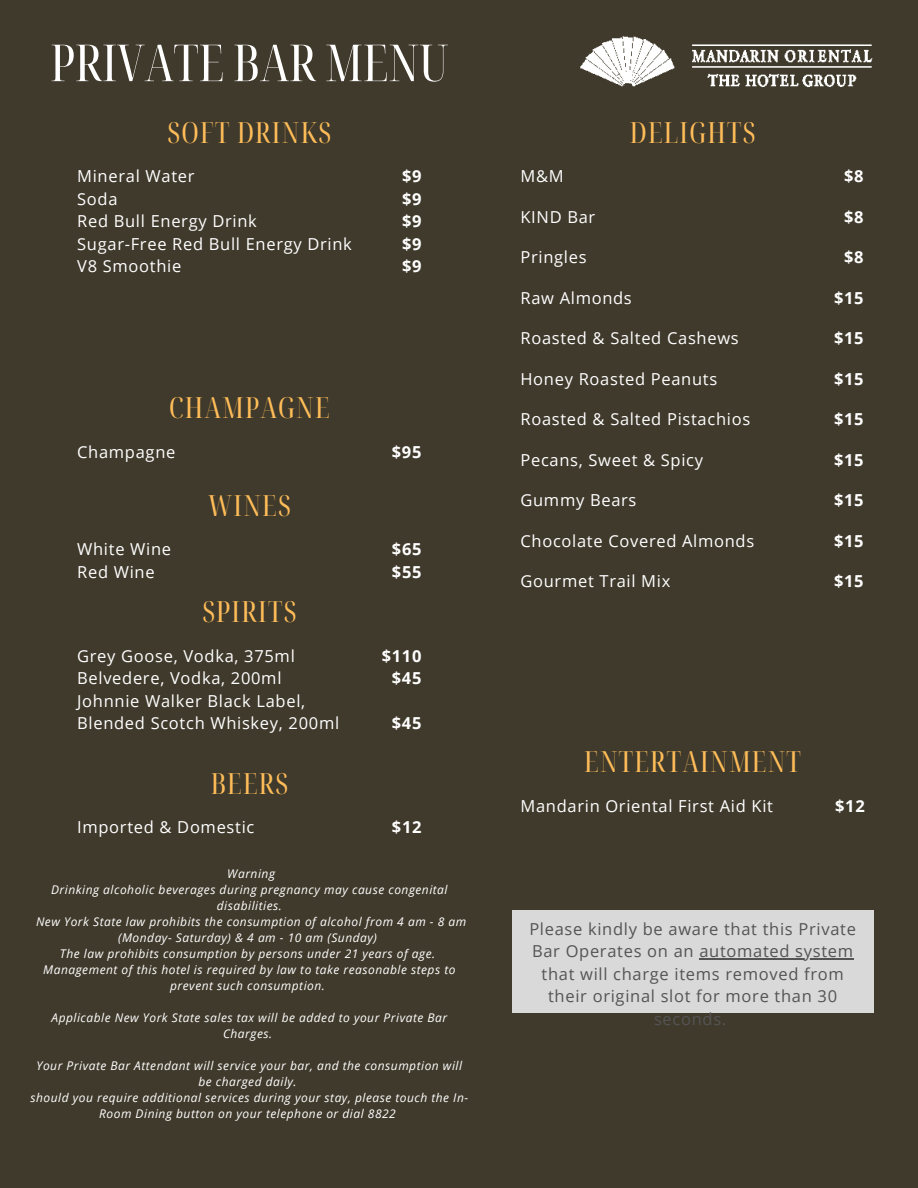
<style>
.page{position:relative;width:918px;height:1188px;background:#403a2c}
.page>*{position:absolute;margin:0;border:0;box-sizing:border-box;transform-origin:0 0}
.t1{font:extra-condensed 51px "Noto Serif Display";color:#fff}
.t2{font:extra-condensed 29.1px "Noto Serif Display";letter-spacing:.04em;color:#ffbd59}
.t3{font:16.5px "Open Sans";letter-spacing:.04em;color:#fff}
.t4{font:16.5px/22.5px "Open Sans";letter-spacing:.04em;color:#545454;text-align:center}
.t5{font:700 16.5px "Open Sans";letter-spacing:.045em;color:#fff}
.t6{font:italic 12px/16px "Open Sans";letter-spacing:.04em;color:#fff;text-align:center}
</style>
<div class="page">
<img style="left:580px;top:36px;width:293px;height:51px">
<div style="left:512px;top:910px;width:361px;height:103px;background:#d9d9d9"></div>
<hr style="left:699px;top:958px;width:155px;height:1px;background:#545454">
<p class="t1" style="left:50px;top:27px;width:400px">PRIVATE BAR MENU</p>
<p class="t2" style="left:168px;top:112px;width:165px">SOFT DRINKS</p>
<p class="t3" style="left:77px;top:165px;width:119px">Mineral Water</p>
<p class="t3" style="left:77px;top:187px;width:42px">Soda</p>
<p class="t3" style="left:77px;top:210px;width:181px">Red Bull Energy Drink</p>
<p class="t3" style="left:77px;top:232px;width:276px">Sugar-Free Red Bull Energy Drink</p>
<p class="t3" style="left:77px;top:255px;width:106px">V8 Smoothie</p>
<p class="t5" style="left:402px;top:165px;width:21px">$9</p>
<p class="t5" style="left:402px;top:187px;width:21px">$9</p>
<p class="t5" style="left:402px;top:210px;width:21px">$9</p>
<p class="t5" style="left:402px;top:232px;width:21px">$9</p>
<p class="t5" style="left:402px;top:255px;width:21px">$9</p>
<p class="t2" style="left:169px;top:387px;width:162px">CHAMPAGNE</p>
<p class="t3" style="left:77px;top:440px;width:100px">Champagne</p>
<p class="t5" style="left:392px;top:440px;width:31px">$95</p>
<p class="t3" style="left:77px;top:538px;width:95px">White Wine</p>
<p class="t3" style="left:77px;top:560px;width:79px">Red Wine</p>
<p class="t2" style="left:208px;top:485px;width:84px">WINES</p>
<p class="t2" style="left:202px;top:591px;width:95px">SPIRITS</p>
<p class="t3" style="left:77px;top:644px;width:219px">Grey Goose, Vodka, 375ml</p>
<p class="t3" style="left:77px;top:666px;width:206px">Belvedere, Vodka, 200ml</p>
<p class="t3" style="left:77px;top:689px;width:230px">Johnnie Walker Black Label,</p>
<p class="t3" style="left:77px;top:711px;width:264px">Blended Scotch Whiskey, 200ml</p>
<p class="t5" style="left:392px;top:538px;width:31px">$65</p>
<p class="t5" style="left:392px;top:560px;width:31px">$55</p>
<p class="t5" style="left:382px;top:644px;width:41px">$110</p>
<p class="t5" style="left:392px;top:666px;width:31px">$45</p>
<p class="t5" style="left:392px;top:711px;width:31px">$45</p>
<p class="t2" style="left:211px;top:763px;width:79px">BEERS</p>
<p class="t3" style="left:77px;top:816px;width:179px">Imported &amp; Domestic</p>
<p class="t5" style="left:392px;top:816px;width:31px">$12</p>
<p class="t6" style="left:227px;top:865px;width:49px">Warning</p>
<p class="t6" style="left:51px;top:881px;width:398px">Drinking alcoholic beverages during pregnancy may cause congenital disabilities.</p>
<p class="t6" style="left:118px;top:913px;width:350px;text-align:left;text-indent:-82px">New York State law prohibits the consumption of alcohol from 4 am - 8 am (Monday- Saturday) &amp; 4 am - 10 am (Sunday)</p>
<p class="t6" style="left:60px;top:945px;width:377px">The law prohibits consumption by persons under 21 years of age.</p>
<p class="t6" style="left:43px;top:961px;width:414px">Management of this hotel is required by law to take reasonable steps to prevent such consumption.</p>
<p class="t6" style="left:52px;top:1009px;width:397px">Applicable New York State sales tax will be added to your Private Bar<br>Charges.</p>
<p class="t6" style="left:37px;top:1057px;width:427px">Your Private Bar Attendant will service your bar, and the consumption will be charged daily.</p>
<p class="t6" style="left:31px;top:1089px;width:439px">should you require additional services during your stay, please touch the In-<br>Room Dining button on your telephone or dial 8822</p>
<p class="t2" style="left:630px;top:112px;width:127px">DELIGHTS</p>
<p class="t3" style="left:520px;top:165px;width:45px">M&amp;M</p>
<p class="t3" style="left:520px;top:205px;width:76px">KIND Bar</p>
<p class="t3" style="left:520px;top:246px;width:68px">Pringles</p>
<p class="t3" style="left:520px;top:286px;width:113px">Raw Almonds</p>
<p class="t3" style="left:520px;top:327px;width:220px">Roasted &amp; Salted Cashews</p>
<p class="t3" style="left:520px;top:367px;width:198px">Honey Roasted Peanuts</p>
<p class="t3" style="left:520px;top:408px;width:231px">Roasted &amp; Salted Pistachios</p>
<p class="t3" style="left:520px;top:448px;width:184px">Pecans, Sweet &amp; Spicy</p>
<p class="t3" style="left:520px;top:489px;width:118px">Gummy Bears</p>
<p class="t3" style="left:520px;top:529px;width:235px">Chocolate Covered Almonds</p>
<p class="t3" style="left:520px;top:570px;width:151px">Gourmet Trail Mix</p>
<p class="t5" style="left:844px;top:165px;width:21px">$8</p>
<p class="t5" style="left:844px;top:205px;width:21px">$8</p>
<p class="t5" style="left:844px;top:246px;width:21px">$8</p>
<p class="t5" style="left:834px;top:286px;width:31px">$15</p>
<p class="t5" style="left:834px;top:327px;width:31px">$15</p>
<p class="t5" style="left:834px;top:367px;width:31px">$15</p>
<p class="t5" style="left:834px;top:408px;width:31px">$15</p>
<p class="t5" style="left:834px;top:448px;width:31px">$15</p>
<p class="t5" style="left:834px;top:489px;width:31px">$15</p>
<p class="t5" style="left:834px;top:529px;width:31px">$15</p>
<p class="t5" style="left:834px;top:570px;width:31px">$15</p>
<p class="t2" style="left:584px;top:741px;width:218px">ENTERTAINMENT</p>
<p class="t3" style="left:520px;top:794px;width:254px">Mandarin Oriental First Aid Kit</p>
<p class="t5" style="left:835px;top:794px;width:31px">$12</p>
<p class="t4" style="left:529px;top:917px;width:328px">Please kindly be aware that this Private<br>Bar Operates on an automated system that will charge items removed from their original slot for more than 30 seconds.</p>
</div>
